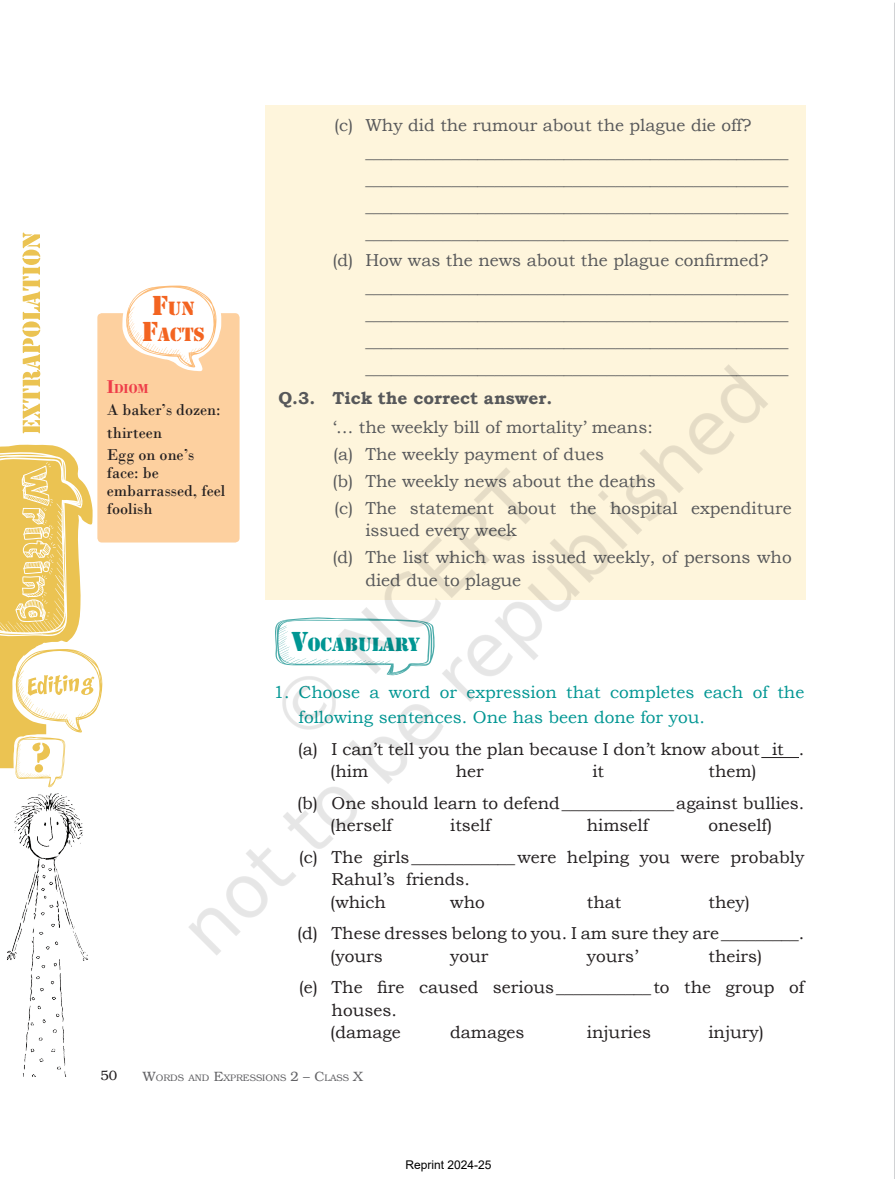
<style>
.page{position:relative;width:895px;height:1179px;background:#fff}
.page>*{position:absolute;margin:0;border:0;box-sizing:border-box;transform-origin:0 0}
.VOCABULARY_HEAD{font:17.85px "Stencil Std";color:#009693}
.FUN_FACTS_HEAD{font:17.85px/25.5px "Stencil Std";color:#f36421;text-align:center}
.QUESTIONS_OPTIONS_a{font:17.25px/22.5px "Bookman Old Style";color:#57585a}
.RUNNING_TEXT{font:17.25px/22.5px "Bookman Old Style";color:#231f20}
.VOCABULARY_QUESTIONS{font:17.25px/25.5px "Bookman Old Style";color:#009693}
.Running_Heading_80{font:17.25px "Bookman Old Style";color:#57585a}
.QUESTIONS_1__2__3{font:700 17.25px "Bookman Old Style";color:#57585a}
.FUN_FACTS_TEXT{font:16.5px/18px "Bodoni";color:#231f20}
.FUN_FACTS_HEAD_copy{font:700 13.65px "Bodoni";color:#ee3d49}
.t1{font:13.5px "Bookman";color:#231f20}
.t2{font:12px "Arial";color:#000}
.t3{font:9.45px "Bookman";color:#636366}
.s1{font-size:25.5px}
.s2{font-size:19.5px}
.s3{font-size:13.5px}
</style>
<div class="page">
<img style="left:0;top:105px;width:806px;height:972px">
<img style="left:85px;top:290px;width:700px;height:699px">
<p class="FUN_FACTS_HEAD" style="left:142px;top:296px;width:64px"><span class="s1">F</span>UN<br><span class="s1">F</span>ACTS</p>
<p class="FUN_FACTS_HEAD_copy" style="left:107px;top:380px;width:43px"><span class="s2">I</span>diom</p>
<p class="FUN_FACTS_TEXT" style="left:107px;top:401px;width:115px">A baker’s dozen:</p>
<p class="FUN_FACTS_TEXT" style="left:107px;top:423px;width:57px">thirteen</p>
<p class="FUN_FACTS_TEXT" style="left:107px;top:445px;width:120px">Egg on one’s face: be embarrassed, feel foolish</p>
<p class="QUESTIONS_OPTIONS_a" style="left:334px;top:114px;width:419px">(c) Why did the rumour about the plague die off?</p>
<p class="QUESTIONS_OPTIONS_a" style="left:365px;top:141px;width:424px">_________________________________________________</p>
<p class="QUESTIONS_OPTIONS_a" style="left:365px;top:168px;width:424px">_________________________________________________</p>
<p class="QUESTIONS_OPTIONS_a" style="left:365px;top:195px;width:424px">_________________________________________________</p>
<p class="QUESTIONS_OPTIONS_a" style="left:365px;top:222px;width:424px">_________________________________________________</p>
<p class="QUESTIONS_OPTIONS_a" style="left:332px;top:249px;width:437px">(d) How was the news about the plague confirmed?</p>
<p class="QUESTIONS_OPTIONS_a" style="left:365px;top:276px;width:424px">_________________________________________________</p>
<p class="QUESTIONS_OPTIONS_a" style="left:365px;top:303px;width:424px">_________________________________________________</p>
<p class="QUESTIONS_OPTIONS_a" style="left:365px;top:330px;width:424px">_________________________________________________</p>
<p class="QUESTIONS_OPTIONS_a" style="left:365px;top:357px;width:424px">_________________________________________________</p>
<p class="QUESTIONS_1__2__3" style="left:278px;top:385px;width:275px">Q.3. Tick the correct answer.</p>
<p class="Running_Heading_80" style="left:332px;top:416px;width:322px">‘… the weekly bill of mortality’ means:</p>
<p class="QUESTIONS_OPTIONS_a" style="left:333px;top:443px;width:272px">(a) The weekly payment of dues</p>
<p class="QUESTIONS_OPTIONS_a" style="left:332px;top:470px;width:325px">(b) The weekly news about the deaths</p>
<p class="QUESTIONS_OPTIONS_a" style="left:365px;top:497px;width:427px;text-indent:-31px">(c) The statement about the hospital expenditure issued every week</p>
<p class="QUESTIONS_OPTIONS_a" style="left:365px;top:546px;width:427px;text-indent:-33px">(d) The list which was issued weekly, of persons who died due to plague</p>
<p class="VOCABULARY_HEAD" style="left:291px;top:633px;width:131px"><span class="s1">V</span>OCABULARY</p>
<p class="VOCABULARY_QUESTIONS" style="left:298px;top:679px;width:507px;text-indent:-25px">1. Choose a word or expression that completes each of the following sentences. One has been done for you.</p>
<p class="RUNNING_TEXT" style="left:297px;top:737px;width:508px">(a) I can’t tell you the plan because I don’t know about it .</p>
<p class="RUNNING_TEXT" style="left:330px;top:760px;width:39px">(him</p>
<p class="RUNNING_TEXT" style="left:455px;top:760px;width:29px">her</p>
<p class="RUNNING_TEXT" style="left:592px;top:760px;width:13px">it</p>
<p class="RUNNING_TEXT" style="left:708px;top:760px;width:50px">them)</p>
<p class="RUNNING_TEXT" style="left:297px;top:791px;width:508px">(b) One should learn to defend_____________against bullies.</p>
<p class="RUNNING_TEXT" style="left:330px;top:814px;width:63px">(herself</p>
<p class="RUNNING_TEXT" style="left:450px;top:814px;width:42px">itself</p>
<p class="RUNNING_TEXT" style="left:586px;top:814px;width:63px">himself</p>
<p class="RUNNING_TEXT" style="left:708px;top:814px;width:65px">oneself)</p>
<p class="RUNNING_TEXT" style="left:331px;top:845px;width:474px;text-indent:-33px">(c) The girls____________were helping you were probably<br>Rahul’s friends.</p>
<p class="RUNNING_TEXT" style="left:330px;top:890px;width:57px">(which</p>
<p class="RUNNING_TEXT" style="left:450px;top:890px;width:36px">who</p>
<p class="RUNNING_TEXT" style="left:586px;top:890px;width:36px">that</p>
<p class="RUNNING_TEXT" style="left:708px;top:890px;width:43px">they)</p>
<p class="RUNNING_TEXT" style="left:297px;top:922px;width:508px">(d) These dresses belong to you. I am sure they are_________.</p>
<p class="RUNNING_TEXT" style="left:330px;top:944px;width:54px">(yours</p>
<p class="RUNNING_TEXT" style="left:450px;top:944px;width:40px">your</p>
<p class="RUNNING_TEXT" style="left:586px;top:944px;width:53px">yours’</p>
<p class="RUNNING_TEXT" style="left:708px;top:944px;width:55px">theirs)</p>
<p class="RUNNING_TEXT" style="left:331px;top:976px;width:474px;text-indent:-33px">(e) The fire caused serious___________to the group of houses.</p>
<p class="RUNNING_TEXT" style="left:330px;top:1021px;width:72px">(damage</p>
<p class="RUNNING_TEXT" style="left:450px;top:1021px;width:76px">damages</p>
<p class="RUNNING_TEXT" style="left:586px;top:1021px;width:66px">injuries</p>
<p class="RUNNING_TEXT" style="left:708px;top:1021px;width:57px">injury)</p>
<p class="t1" style="left:100px;top:1067px;width:18px">50</p>
<p class="t3" style="left:143px;top:1072px;width:221px"><span class="s3">W</span>ORDS AND <span class="s3">E</span>XPRESSIONS <span class="s3">2 – C</span>LASS <span class="s3">X</span></p>
<p class="t2" style="left:405px;top:1156px;width:88px">Reprint 2024-25</p>
</div>
